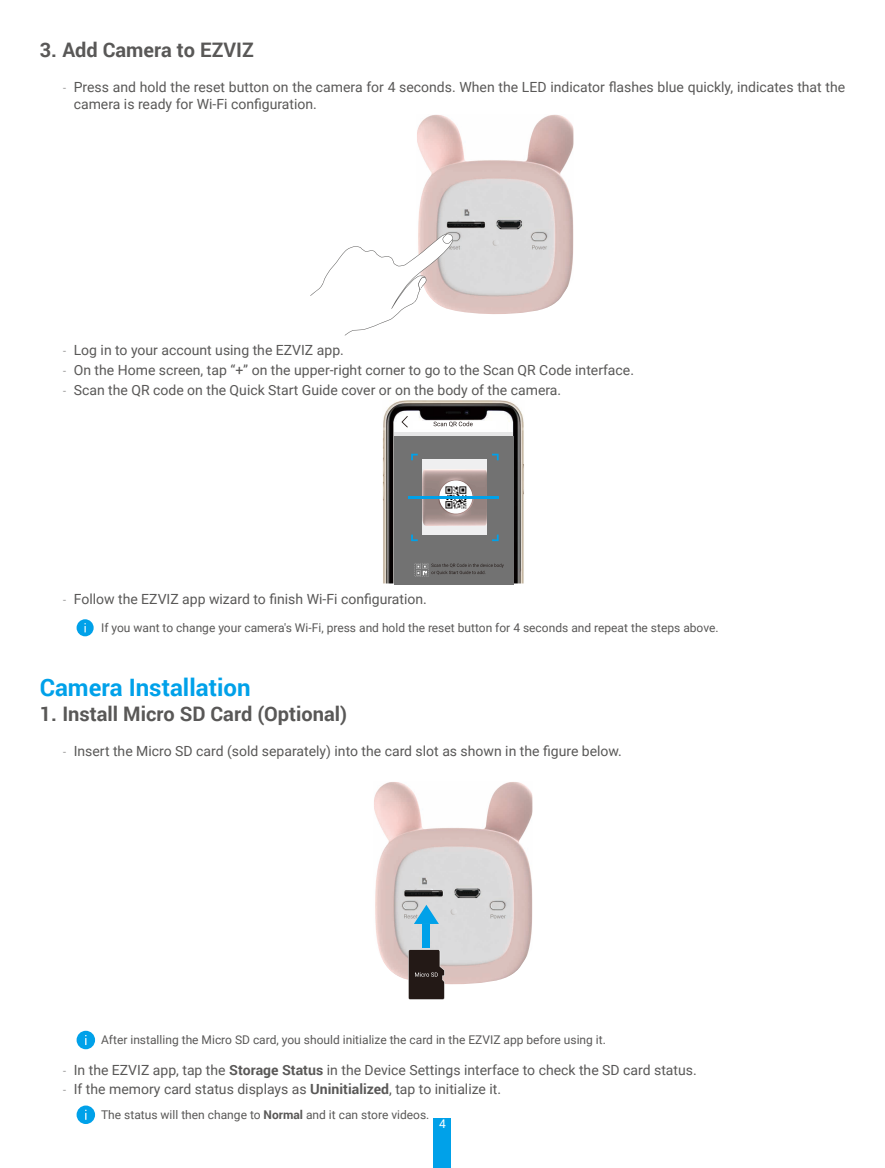
<style>
.page{position:relative;width:885px;height:1168px;background:#fff}
.page>*{position:absolute;margin:0;border:0;box-sizing:border-box;transform-origin:0 0}
.t1{font:700 24px "Roboto";color:#00a1e9}
.t2{font:700 20px "Roboto";color:#595857}
.t3{font:14px/16.8px "Roboto";color:#595857}
.t4{font:12px "Roboto";color:#595857}
.t5{font:12px "Roboto";color:#fff}
.s1{font-family:"DIN Cond";font-weight:300}
.s2{font-weight:700}
</style>
<div class="page">
<div style="left:434px;top:1118px;width:17px;height:50px;background:#00a1e9"></div>
<img style="left:417px;top:114px;width:156px;height:200px">
<svg style="left:310px;top:234px;width:143px;height:102px"></svg>
<img style="left:383px;top:400px;width:141px;height:183px">
<div style="left:394px;top:436px;width:119px;height:148px;background:#727272"></div>
<div style="left:413px;top:422px;width:83px;height:7px;background:#fff"></div>
<hr style="left:394px;top:432px;width:119px;height:4px;background:#e6e6e7">
<svg style="left:401px;top:416px;width:7px;height:12px"></svg>
<div style="left:422px;top:460px;width:65px;height:75px;background:#efeff0"></div>
<svg style="left:433px;top:421px;width:39px;height:6px"></svg>
<svg style="left:492px;top:454px;width:6px;height:6px"></svg>
<svg style="left:411px;top:454px;width:6px;height:6px"></svg>
<svg style="left:411px;top:535px;width:6px;height:6px"></svg>
<svg style="left:492px;top:535px;width:6px;height:6px"></svg>
<svg style="left:414px;top:563px;width:89px;height:14px"></svg>
<img style="left:423px;top:469px;width:64px;height:56px">
<svg style="left:439px;top:480px;width:33px;height:34px"></svg>
<img style="left:445px;top:487px;width:21px;height:21px">
<hr style="left:407px;top:496px;width:91px;height:2px;background:#00a1e9">
<div style="left:77px;top:619px;width:17px;height:17px;background:#00a1e9;border-radius:50%"></div>
<svg style="left:84px;top:623px;width:2px;height:9px"></svg>
<img style="left:374px;top:782px;width:158px;height:202px">
<div style="left:422px;top:924px;width:8px;height:23px;background:#00a1e9"></div>
<svg style="left:414px;top:905px;width:25px;height:19px"></svg>
<svg style="left:408px;top:949px;width:36px;height:51px;background:#3a312e"></svg>
<div style="left:77px;top:1031px;width:18px;height:18px;background:#00a1e9;border-radius:50%"></div>
<div style="left:77px;top:1105px;width:18px;height:19px;background:#00a1e9;border-radius:50%"></div>
<h2 class="t2" style="left:40px;top:36px;width:215px">3. Add Camera to EZVIZ</h2>
<p class="t3" style="left:74px;top:78px;width:773px;text-indent:-11px"><span class="s1">-</span> Press and hold the reset button on the camera for 4 seconds. When the LED indicator flashes blue quickly, indicates that the camera is ready for Wi-Fi configuration.</p>
<p class="t3" style="left:62px;top:341px;width:283px"><span class="s1">-</span> Log in to your account using the EZVIZ app.</p>
<p class="t3" style="left:62px;top:361px;width:573px"><span class="s1">-</span> On the Home screen, tap “+” on the upper-right corner to go to the Scan QR Code interface.</p>
<p class="t3" style="left:62px;top:381px;width:500px"><span class="s1">-</span> Scan the QR code on the Quick Start Guide cover or on the body of the camera.</p>
<p class="t3" style="left:62px;top:590px;width:366px"><span class="s1">-</span> Follow the EZVIZ app wizard to finish Wi-Fi configuration.</p>
<p class="t4" style="left:101px;top:619px;width:619px">If you want to change your camera's Wi-Fi, press and hold the reset button for 4 seconds and repeat the steps above.</p>
<h1 class="t1" style="left:40px;top:670px;width:212px">Camera Installation</h1>
<h2 class="t2" style="left:40px;top:700px;width:309px">1. Install Micro SD Card (Optional)</h2>
<p class="t3" style="left:62px;top:742px;width:561px"><span class="s1">-</span> Insert the Micro SD card (sold separately) into the card slot as shown in the figure below.</p>
<p class="t4" style="left:101px;top:1032px;width:506px">After installing the Micro SD card, you should initialize the card in the EZVIZ app before using it.</p>
<p class="t3" style="left:62px;top:1061px;width:635px"><span class="s1">-</span> In the EZVIZ app, tap the <span class="s2">Storage Status</span> in the Device Settings interface to check the SD card status.</p>
<p class="t3" style="left:62px;top:1080px;width:440px"><span class="s1">-</span> If the memory card status displays as <span class="s2">Uninitialized</span>, tap to initialize it.</p>
<p class="t4" style="left:101px;top:1106px;width:330px">The status will then change to <span class="s2">Normal</span> and it can store videos.</p>
<p class="t5" style="left:439px;top:1116px;width:8px">4</p>
</div>
